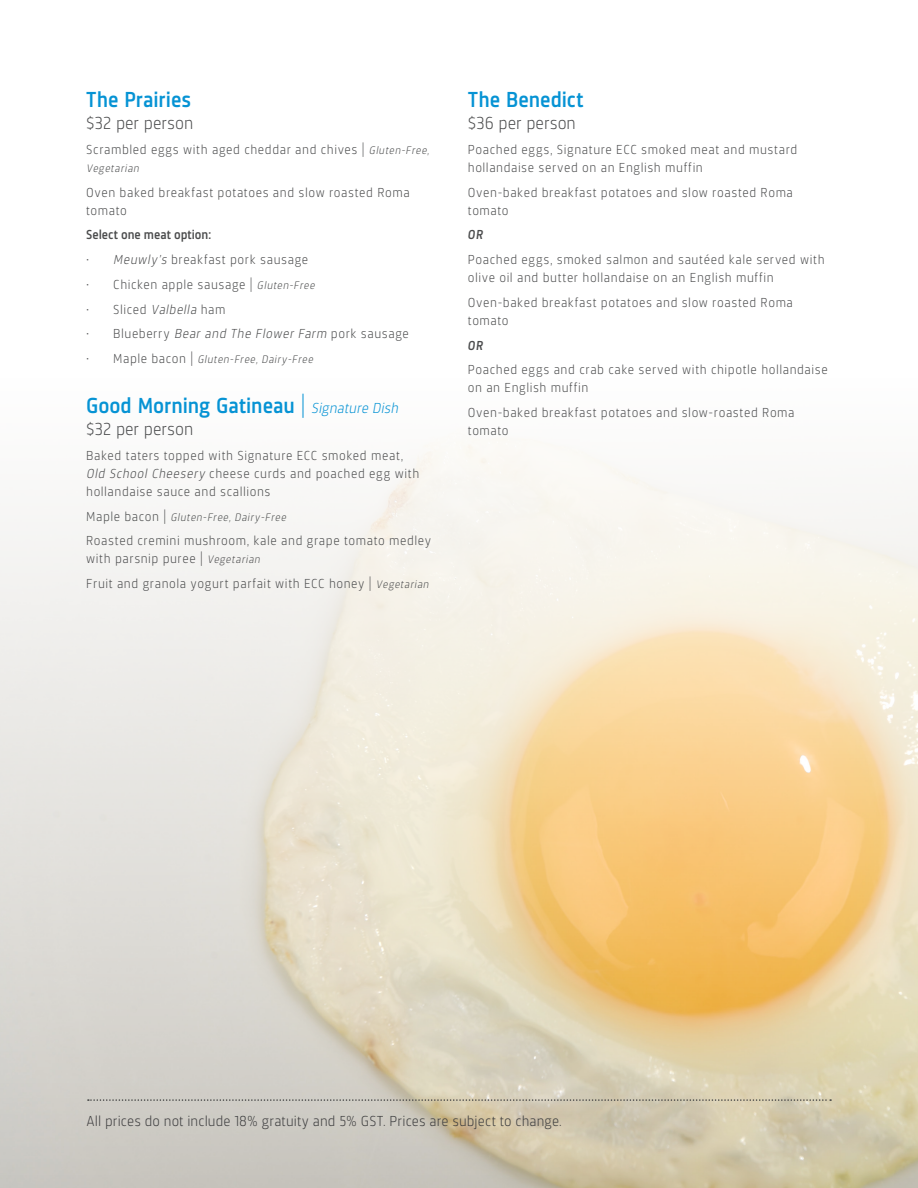
<style>
.page{position:relative;width:918px;height:1188px;background:#fff}
.page>*{position:absolute;margin:0;border:0;box-sizing:border-box;transform-origin:0 0}
.Body{font:500 22.5px "Sinews Sans Pro";color:#0693d4}
.Body-2{font:300 18px "Sinews Sans Pro";color:#4b4c4d}
.t1{font:300 15px "Sinews Sans Pro";letter-spacing:.005em;color:#3e3e3f}
.Body-3{font:300 13.5px/18px "Sinews Sans Pro";letter-spacing:.04em;color:#4b4c4d}
.Body-4{font:500 13.5px "Sinews Sans Pro";letter-spacing:-.005em;color:#4b4c4d}
.Body-5{font:italic 500 13.5px "Sinews Sans Pro";color:#4b4c4d}
.Body-6{font:italic 300 11.25px "Sinews Sans Pro";color:#4b4c4d}
.s1{font-style:italic;font-size:11.25px}
.s2{font-style:italic}
.s3{font-style:normal;font-size:13.5px}
.s4{font-weight:300}
.s5{font-weight:300;font-style:italic;font-size:15px}
</style>
<div class="page">
<img style="left:0;top:438px;width:918px;height:750px">
<svg style="left:88px;top:1099px;width:743px;height:2px"></svg>
<p class="Body" style="left:86px;top:87px;width:107px">The Prairies</p>
<p class="Body-2" style="left:86px;top:113px;width:109px">$32 per person</p>
<p class="Body-3" style="left:86px;top:140px;width:347px">Scrambled eggs with aged cheddar and chives | <span class="s1">Gluten-Free,</span></p>
<p class="Body-6" style="left:86px;top:162px;width:56px">Vegetarian</p>
<p class="Body-3" style="left:86px;top:183px;width:325px">Oven baked breakfast potatoes and slow roasted Roma tomato</p>
<p class="Body-4" style="left:86px;top:227px;width:126px">Select one meat option:</p>
<p class="Body-3" style="left:86px;top:251px;width:224px">• <span class="s2">Meuwly’s</span> breakfast pork sausage</p>
<p class="Body-3" style="left:86px;top:275px;width:232px">• Chicken apple sausage | <span class="s1">Gluten-Free</span></p>
<p class="Body-3" style="left:86px;top:300px;width:141px">• Sliced <span class="s2">Valbella</span> ham</p>
<p class="Body-3" style="left:86px;top:325px;width:324px">• Blueberry <span class="s2">Bear and The Flower Farm</span> pork sausage</p>
<p class="Body-6" style="left:86px;top:353px;width:231px"><span class="s3">• M a p l e b a c o n |</span> Gluten-Free, Dairy-Free</p>
<p class="Body" style="left:86px;top:393px;width:316px">Good Morning Gatineau <span class="s4">|</span> <span class="s5">Signature Dish</span></p>
<p class="Body-2" style="left:86px;top:419px;width:109px">$32 per person</p>
<p class="Body-3" style="left:86px;top:446px;width:335px">Baked taters topped with Signature ECC smoked meat,<br><span class="s2">Old School Cheesery</span> cheese curds and poached egg with hollandaise sauce and scallions</p>
<p class="Body-6" style="left:86px;top:511px;width:204px"><span class="s3">M a p l e b a c o n |</span> Gluten-Free, Dairy-Free</p>
<p class="Body-3" style="left:86px;top:532px;width:346px">Roasted cremini mushroom, kale and grape tomato medley with parsnip puree | <span class="s1">Vegetarian</span></p>
<p class="Body-3" style="left:86px;top:575px;width:346px">Fruit and granola yogurt parfait with ECC honey | <span class="s1">Vegetarian</span></p>
<p class="Body" style="left:468px;top:87px;width:117px">The Benedict</p>
<p class="Body-2" style="left:468px;top:113px;width:109px">$36 per person</p>
<p class="Body-3" style="left:468px;top:140px;width:331px">Poached eggs, Signature ECC smoked meat and mustard hollandaise served on an English muffin</p>
<p class="Body-3" style="left:468px;top:183px;width:327px">Oven-baked breakfast potatoes and slow roasted Roma tomato</p>
<p class="Body-5" style="left:468px;top:227px;width:17px">OR</p>
<p class="Body-3" style="left:468px;top:251px;width:358px">Poached eggs, smoked salmon and sautéed kale served with olive oil and butter hollandaise on an English muffin</p>
<p class="Body-3" style="left:468px;top:293px;width:327px">Oven-baked breakfast potatoes and slow roasted Roma tomato</p>
<p class="Body-5" style="left:468px;top:338px;width:17px">OR</p>
<p class="Body-3" style="left:468px;top:361px;width:361px">Poached eggs and crab cake served with chipotle hollandaise on an English muffin</p>
<p class="Body-3" style="left:468px;top:404px;width:328px">Oven-baked breakfast potatoes and slow-roasted Roma tomato</p>
<p class="t1" style="left:86px;top:1113px;width:477px">All prices do not include 18% gratuity and 5% GST. Prices are subject to change.</p>
</div>
